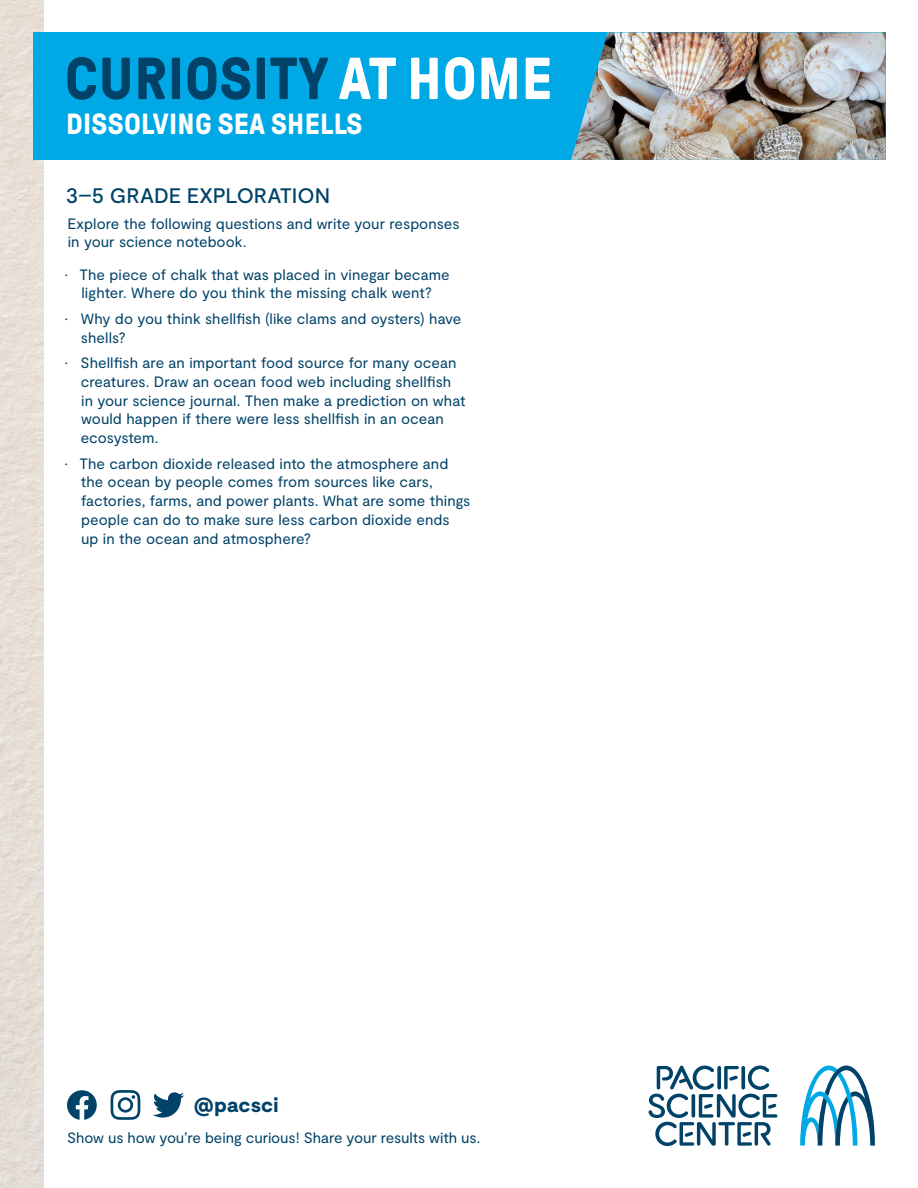
<style>
.page{position:relative;width:918px;height:1188px;background:#fff}
.page>*{position:absolute;margin:0;border:0;box-sizing:border-box;transform-origin:0 0}
.t1{font:700 59.1px "GT Pressura";letter-spacing:.01em;color:#004268}
.t2{font:700 29.1px "GT Pressura";letter-spacing:.01em;color:#fff}
.t3{font:500 21px "Moderat";color:#004268}
.t4{font:900 20.4px "Moderat";letter-spacing:.01em;color:#004268}
.t5{font:15px/18.8px "Moderat";letter-spacing:.005em;color:#004268}
.s1{color:#fff}
</style>
<div class="page">
<img style="left:0;top:0;width:44px;height:1188px">
<svg style="left:800px;top:1066px;width:75px;height:80px"></svg>
<svg style="left:648px;top:1065px;width:129px;height:81px"></svg>
<svg style="left:153px;top:1092px;width:31px;height:26px"></svg>
<svg style="left:111px;top:1090px;width:29px;height:30px"></svg>
<svg style="left:67px;top:1090px;width:30px;height:30px"></svg>
<div style="left:33px;top:32px;width:853px;height:128px;background:#00a8e5"></div>
<img style="left:571px;top:32px;width:315px;height:128px">
<h1 class="t1" style="left:65px;top:47px;width:489px">CURIOSITY <span class="s1">AT HOME</span></h1>
<h2 class="t2" style="left:66px;top:108px;width:298px">DISSOLVING SEA SHELLS</h2>
<h3 class="t3" style="left:66px;top:184px;width:266px">3–5 GRADE EXPLORATION</h3>
<p class="t5" style="left:68px;top:214px;width:394px">Explore the following questions and write your responses in your science notebook.</p>
<p class="t5" style="left:65px;top:265px;width:387px;text-align:center">• The piece of chalk that was placed in vinegar became lighter. Where do you think the missing chalk went?</p>
<p class="t5" style="left:81px;top:310px;width:382px;text-indent:-16px">• Why do you think shellfish (like clams and oysters) have shells?</p>
<p class="t5" style="left:81px;top:354px;width:386px;text-indent:-16px">• Shellfish are an important food source for many ocean creatures. Draw an ocean food web including shellfish in your science journal. Then make a prediction on what would happen if there were less shellfish in an ocean ecosystem.</p>
<p class="t5" style="left:81px;top:454px;width:391px;text-indent:-16px">• The carbon dioxide released into the atmosphere and the ocean by people comes from sources like cars, factories, farms, and power plants. What are some things people can do to make sure less carbon dioxide ends up in the ocean and atmosphere?</p>
<h3 class="t4" style="left:194px;top:1093px;width:86px">@pacsci</h3>
<p class="t5" style="left:67px;top:1129px;width:415px">Show us how you’re being curious! Share your results with us.</p>
</div>
